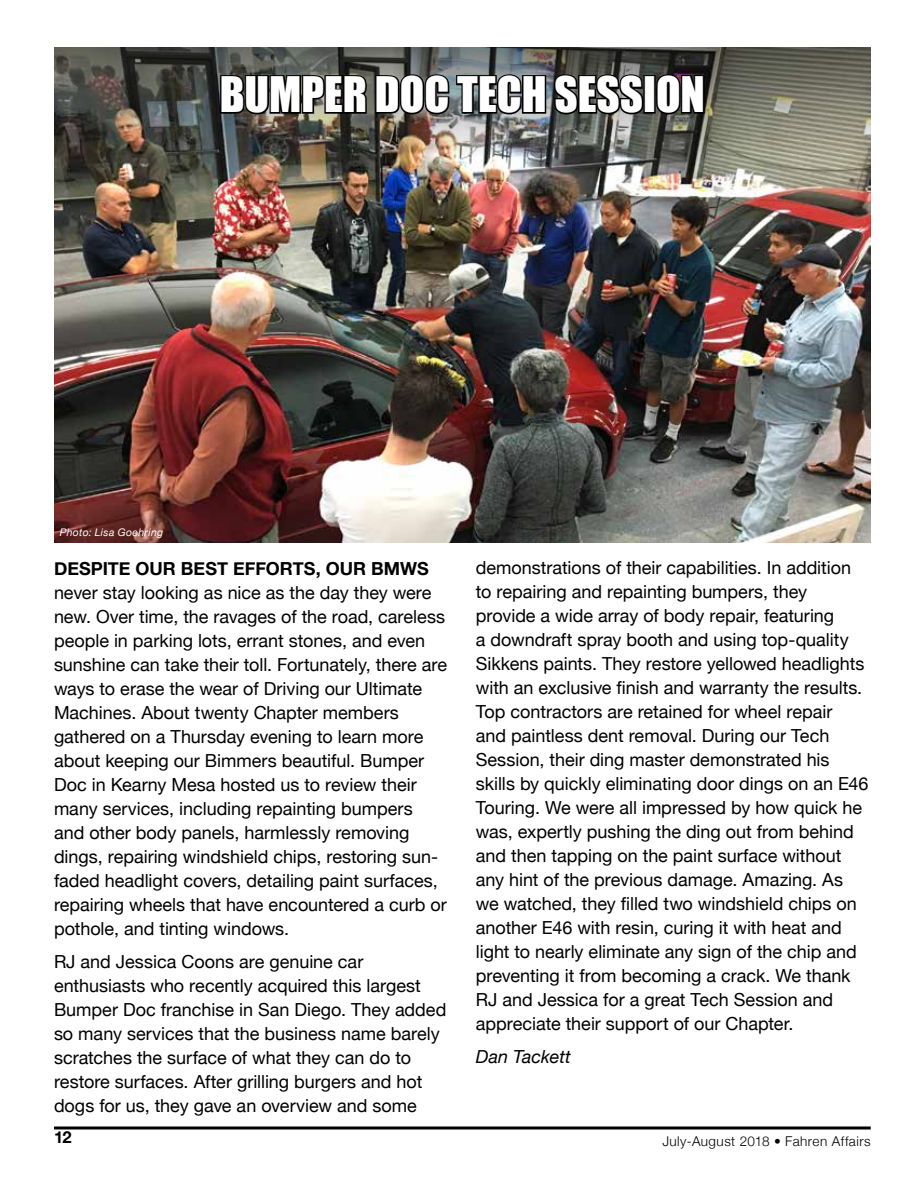
<style>
.page{position:relative;width:918px;height:1188px;background:#fff}
.page>*{position:absolute;margin:0;border:0;box-sizing:border-box;transform-origin:0 0}
.t1{font:45px "Impact";color:#fff}
.t2{font:18px/24px "Helvetica Neue";color:#000}
.t3{font:700 18px "Helvetica Neue";color:#000}
.t4{font:italic 18px "Helvetica Neue";color:#000}
.t5{font:700 16.5px "Helvetica Neue";color:#000}
.t6{font:300 13.5px "Helvetica Neue";letter-spacing:.035em;color:#000}
.t7{font:italic 10.5px "Helvetica Neue";letter-spacing:.03em;color:#fff}
</style>
<div class="page">
<svg style="left:54px;top:1126px;width:817px;height:4px;background:#3f3f3f"></svg>
<img style="left:54px;top:158px;width:816px;height:384px">
<img style="left:54px;top:48px;width:816px;height:110px">
<svg style="left:219px;top:47px;width:427px;height:70px;background:#4b4e4b"></svg>
<div style="left:643px;top:75px;width:13px;height:39px;border:3px solid #000"></div>
<svg style="left:654px;top:72px;width:52px;height:45px;background:#272322"></svg>
<h1 class="t1" style="left:220px;top:60px;width:487px">BUMPER DOC TECH SESSION</h1>
<p class="t7" style="left:60px;top:524px;width:105px">Photo: Lisa Goehring</p>
<p class="t3" style="left:54px;top:554px;width:376px">DESPITE OUR BEST EFFORTS, OUR BMWS</p>
<p class="t2" style="left:54px;top:581px;width:395px">never stay looking as nice as the day they were new. Over time, the ravages of the road, careless people in parking lots, errant stones, and even sunshine can take their toll. Fortunately, there are ways to erase the wear of Driving our Ultimate Machines. About twenty Chapter members gathered on a Thursday evening to learn more about keeping our Bimmers beautiful. Bumper Doc in Kearny Mesa hosted us to review their many services, including repainting bumpers and other body panels, harmlessly removing dings, repairing windshield chips, restoring sun&shy;faded headlight covers, detailing paint surfaces, repairing wheels that have encountered a curb or pothole, and tinting windows.</p>
<p class="t2" style="left:54px;top:950px;width:394px">RJ and Jessica Coons are genuine car enthusiasts who recently acquired this largest Bumper Doc franchise in San Diego. They added so many services that the business name barely scratches the surface of what they can do to restore surfaces. After grilling burgers and hot dogs for us, they gave an overview and some</p>
<p class="t2" style="left:476px;top:557px;width:394px">demonstrations of their capabilities. In addition to repairing and repainting bumpers, they provide a wide array of body repair, featuring<br>a downdraft spray booth and using top-quality Sikkens paints. They restore yellowed headlights with an exclusive finish and warranty the results.<br>Top contractors are retained for wheel repair<br>and paintless dent removal. During our Tech Session, their ding master demonstrated his skills by quickly eliminating door dings on an E46<br>Touring. We were all impressed by how quick he was, expertly pushing the ding out from behind and then tapping on the paint surface without any hint of the previous damage. Amazing. As we watched, they filled two windshield chips on another E46 with resin, curing it with heat and light to nearly eliminate any sign of the chip and preventing it from becoming a crack. We thank RJ and Jessica for a great Tech Session and appreciate their support of our Chapter.</p>
<p class="t4" style="left:476px;top:1044px;width:97px">Dan Tackett</p>
<p class="t5" style="left:54px;top:1125px;width:19px">12</p>
<p class="t6" style="left:662px;top:1130px;width:210px">July-August 2018 • Fahren Affairs</p>
</div>
